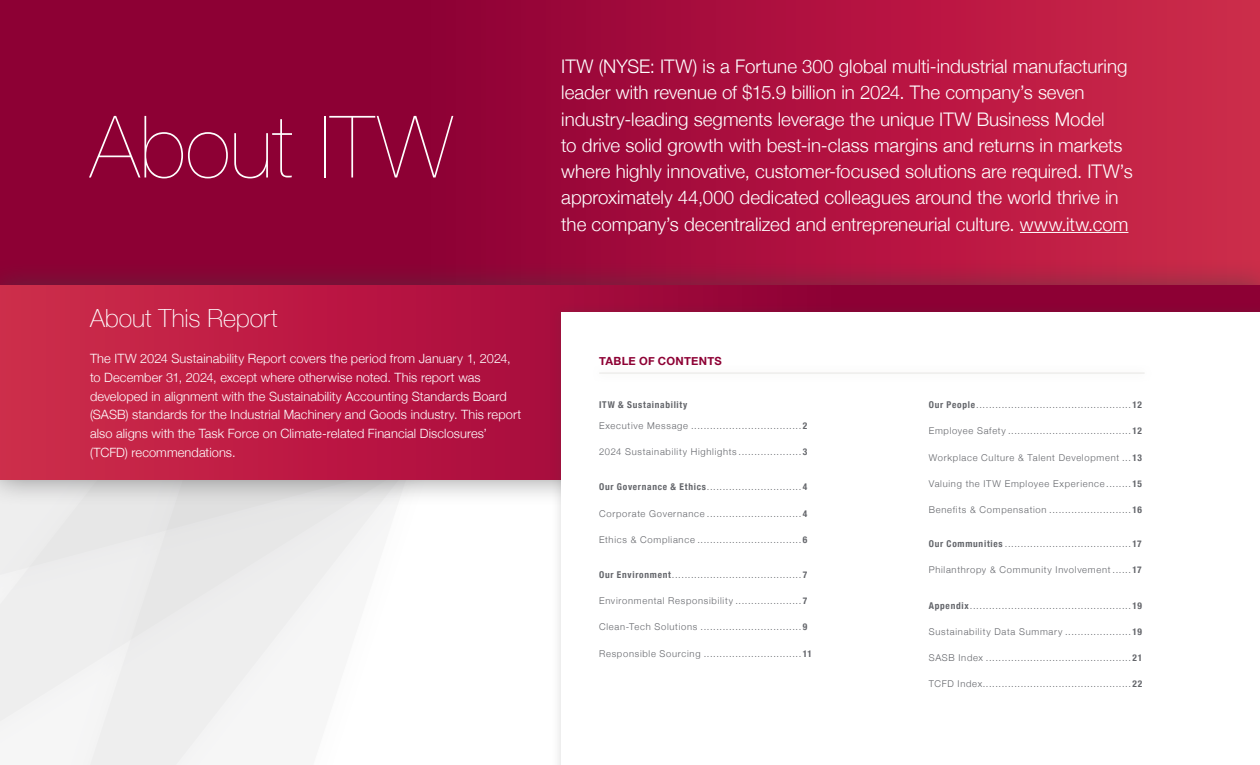
<style>
.page{position:relative;width:1260px;height:765px;background:#fff}
.page>*{position:absolute;margin:0;border:0;box-sizing:border-box;transform-origin:0 0}
.Heading{font:200 86.25px "Helvetica Neue";color:#fff}
.Blue_Heading{font:100 25px "Helvetica Neue";color:#fff}
.Intro_Copy{font:300 18.75px/26.2px "Helvetica Neue";color:#fff}
.Intro_Copy-2{font:300 12.75px/18.8px "Helvetica Neue";letter-spacing:.005em;color:#fff}
.t1{font:700 11.25px "Helvetica Neue";letter-spacing:.02em;color:#8d0134}
.Paragraph_Style_1{font:300 9.38px "Helvetica Neue";letter-spacing:.075em;color:#63656a}
.Heading-2{font:700 condensed 9.38px "Helvetica Neue";letter-spacing:.075em;color:#63656a}
.s1{font-weight:700;font-stretch:condensed}
</style>
<div class="page">
<div style="left:0;top:695px;width:241px;height:70px;background:#f3f3f4"></div>
<div style="left:0;top:663px;width:266px;height:32px;background:#eee"></div>
<svg style="left:0;top:506px;width:389px;height:157px;fill:#eee"></svg>
<div style="left:0;top:0;width:1260px;height:400px;background:linear-gradient(to right,#7e002f,#cb2449)"></div>
<div style="left:0;top:259px;width:1260px;height:247px;background:#414042;opacity:.57"></div>
<div style="left:1px;top:285px;width:1259px;height:194px;background:linear-gradient(to right,#cb2549,#7e002f)"></div>
<div style="left:551px;top:302px;width:709px;height:463px;background:#414042;opacity:.2"></div>
<div style="left:561px;top:313px;width:699px;height:452px;background:#fff"></div>
<hr style="left:600px;top:373px;width:544px;height:1px;background:#e7e6e4">
<hr style="left:1020px;top:232px;width:108px;height:1px;background:#fff">
<p class="Heading" style="left:90px;top:80px;width:364px">About ITW</p>
<p class="Intro_Copy" style="left:561px;top:52px;width:573px">ITW (NYSE: ITW) is a Fortune 300 global multi-industrial manufacturing leader with revenue of $15.9 billion in 2024. The company’s seven industry-leading segments leverage the unique ITW Business Model<br>to drive solid growth with best-in-class margins and returns in markets where highly innovative, customer-focused solutions are required. ITW’s approximately 44,000 dedicated colleagues around the world thrive in the company’s decentralized and entrepreneurial culture. www.itw.com</p>
<p class="Blue_Heading" style="left:90px;top:300px;width:189px">About This Report</p>
<p class="Intro_Copy-2" style="left:90px;top:348px;width:433px">The ITW 2024 Sustainability Report covers the period from January 1, 2024, to December 31, 2024, except where otherwise noted. This report was developed in alignment with the Sustainability Accounting Standards Board (SASB) standards for the Industrial Machinery and Goods industry. This report also aligns with the Task Force on Climate-related Financial Disclosures’ (TCFD) recommendations.</p>
<p class="t1" style="left:599px;top:353px;width:124px">TABLE OF CONTENTS</p>
<p class="Heading-2" style="left:599px;top:397px;width:90px">ITW &amp; Sustainability</p>
<p class="Paragraph_Style_1" style="left:599px;top:418px;width:210px">Executive Message ...................................<span class="s1">2</span></p>
<p class="Paragraph_Style_1" style="left:599px;top:444px;width:210px">2024 Sustainability Highlights ....................<span class="s1">3</span></p>
<p class="Paragraph_Style_1" style="left:599px;top:479px;width:210px"><span class="s1">Our Governance &amp; Ethics</span>..............................<span class="s1">4</span></p>
<p class="Paragraph_Style_1" style="left:599px;top:506px;width:210px">Corporate Governance ..............................<span class="s1">4</span></p>
<p class="Paragraph_Style_1" style="left:599px;top:532px;width:210px">Ethics &amp; Compliance .................................<span class="s1">6</span></p>
<p class="Paragraph_Style_1" style="left:599px;top:567px;width:210px"><span class="s1">Our Environment</span>.........................................<span class="s1">7</span></p>
<p class="Paragraph_Style_1" style="left:599px;top:593px;width:210px">Environmental Responsibility .....................<span class="s1">7</span></p>
<p class="Paragraph_Style_1" style="left:599px;top:620px;width:210px">Clean-Tech Solutions ................................<span class="s1">9</span></p>
<p class="Paragraph_Style_1" style="left:599px;top:646px;width:214px">Responsible Sourcing ...............................<span class="s1">11</span></p>
<p class="Paragraph_Style_1" style="left:929px;top:397px;width:215px"><span class="s1">Our People</span>.................................................<span class="s1">12</span></p>
<p class="Paragraph_Style_1" style="left:929px;top:423px;width:215px">Employee Safety .......................................<span class="s1">12</span></p>
<p class="Paragraph_Style_1" style="left:929px;top:450px;width:215px">Workplace Culture &amp; Talent Development ...<span class="s1">13</span></p>
<p class="Paragraph_Style_1" style="left:929px;top:476px;width:215px">Valuing the ITW Employee Experience........<span class="s1">15</span></p>
<p class="Paragraph_Style_1" style="left:929px;top:502px;width:215px">Benefits &amp; Compensation ..........................<span class="s1">16</span></p>
<p class="Paragraph_Style_1" style="left:929px;top:536px;width:215px"><span class="s1">Our Communities</span> ........................................<span class="s1">17</span></p>
<p class="Paragraph_Style_1" style="left:929px;top:562px;width:215px">Philanthropy &amp; Community Involvement ......<span class="s1">17</span></p>
<p class="Paragraph_Style_1" style="left:929px;top:598px;width:215px"><span class="s1">Appendix</span>...................................................<span class="s1">19</span></p>
<p class="Paragraph_Style_1" style="left:929px;top:624px;width:215px">Sustainability Data Summary .....................<span class="s1">19</span></p>
<p class="Paragraph_Style_1" style="left:929px;top:650px;width:215px">SASB Index ..............................................<span class="s1">21</span></p>
<p class="Paragraph_Style_1" style="left:929px;top:676px;width:215px">TCFD Index...............................................<span class="s1">22</span></p>
</div>
